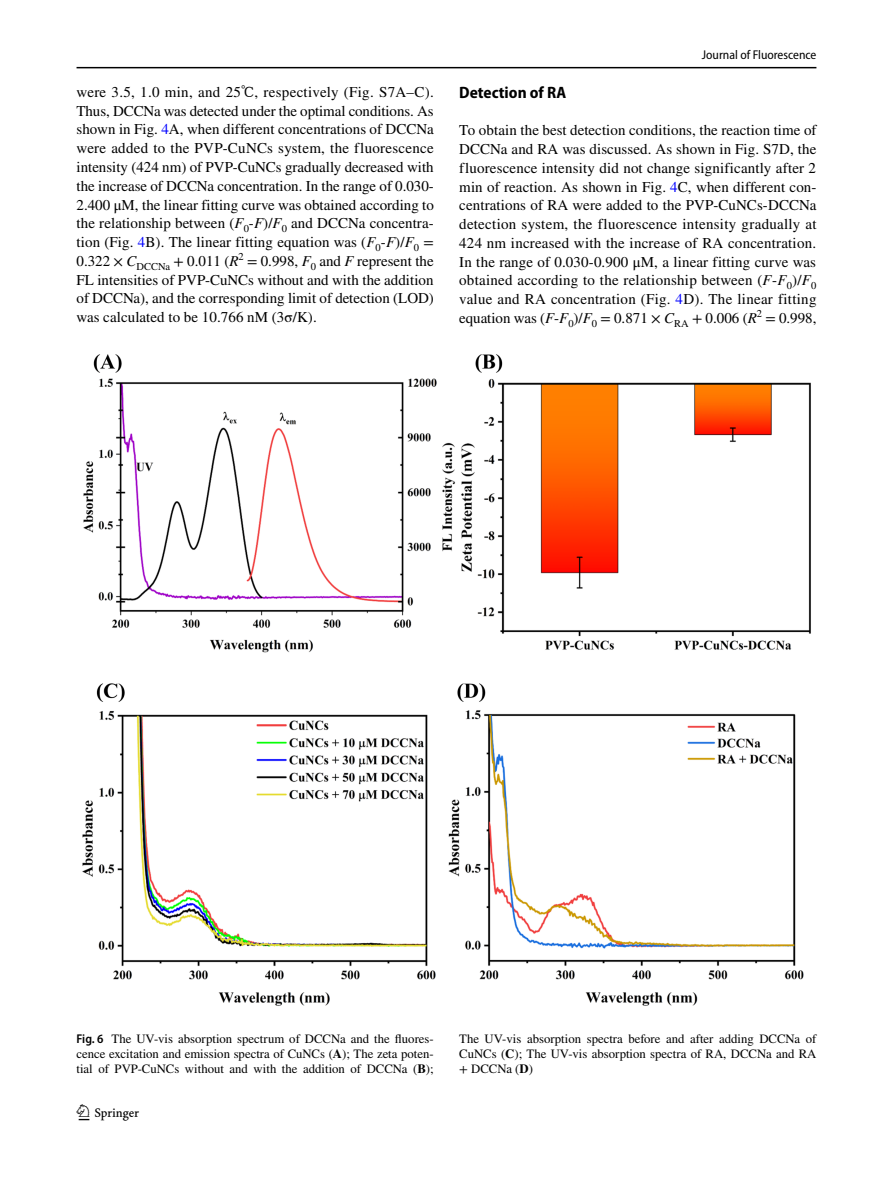
<style>
.page{position:relative;width:893px;height:1187px;background:#fff}
.page>*{position:absolute;margin:0;border:0;box-sizing:border-box;transform-origin:0 0}
.t1{font:22.5px "Springnew Regular 2";color:#000}
.t2{font:700 semi-condensed 16.5px "Myriad Pro";color:#000}
.t3{font:15px/18.8px "STIX";letter-spacing:.005em;color:#000;text-align:justify}
.t4{font:12.75px/15px "STIX";color:#000;text-align:justify}
.t5{font:semi-condensed 12.75px "Myriad Pro";color:#000}
.s1{font-family:"Code 2000"}
.s2{color:#00f}
.s3{font-style:italic}
.s4{font-family:"Myriad Pro";font-weight:600;font-stretch:semi-condensed}
.s5{font-weight:700}
</style>
<div class="page">
<hr style="left:77px;top:67px;width:739px;height:1px;background:#000">
<img style="left:82px;top:354px;width:729px;height:652px">
<p class="t5" style="left:702px;top:48px;width:116px">Journal of Fluorescence</p>
<p class="t3" style="left:77px;top:83px;width:359px">were 3.5, 1.0 min, and 25<span class="s1">℃</span>, respectively (Fig. S7A–C).<br>Thus, DCCNa was detected under the optimal conditions. As shown in Fig. <span class="s2">4</span>A, when different concentrations of DCCNa were added to the PVP-CuNCs system, the fluorescence intensity (424 nm) of PVP-CuNCs gradually decreased with the increase of DCCNa concentration. In the range of 0.030- 2.400 μM, the linear fitting curve was obtained according to the relationship between (<span class="s3">F</span><sub>0</sub>-<span class="s3">F</span>)/<span class="s3">F</span><sub>0</sub> and DCCNa concentra&shy;tion (Fig. <span class="s2">4</span>B). The linear fitting equation was (<span class="s3">F</span><sub>0</sub>-<span class="s3">F</span>)/<span class="s3">F</span><sub>0</sub> = 0.322 × <span class="s3">C</span><sub>DCCNa</sub> + 0.011 (<span class="s3">R</span><sup>2</sup> = 0.998, <span class="s3">F</span><sub>0</sub> and <span class="s3">F</span> represent the FL intensities of PVP-CuNCs without and with the addition of DCCNa), and the corresponding limit of detection (LOD) was calculated to be 10.766 nM (3σ/K).</p>
<p class="t2" style="left:459px;top:83px;width:108px">Detection of RA</p>
<p class="t3" style="left:459px;top:122px;width:359px">To obtain the best detection conditions, the reaction time of DCCNa and RA was discussed. As shown in Fig. S7D, the fluorescence intensity did not change significantly after 2 min of reaction. As shown in Fig. <span class="s2">4</span>C, when different con&shy;centrations of RA were added to the PVP-CuNCs-DCCNa detection system, the fluorescence intensity gradually at 424 nm increased with the increase of RA concentration.<br>In the range of 0.030-0.900 μM, a linear fitting curve was obtained according to the relationship between (<span class="s3">F</span>-<span class="s3">F</span><sub>0</sub>)/<span class="s3">F</span><sub>0 </sub>value and RA concentration (Fig. <span class="s2">4</span>D). The linear fitting equation was (<span class="s3">F</span>-<span class="s3">F</span><sub>0</sub>)/<span class="s3">F</span><sub>0</sub> = 0.871 × <span class="s3">C</span><sub>RA</sub> + 0.006 (<span class="s3">R</span><sup>2</sup> = 0.998,</p>
<p class="t4" style="left:77px;top:1031px;width:359px"><span class="s4">Fig. 6</span> The UV-vis absorption spectrum of DCCNa and the fluores&shy;cence excitation and emission spectra of CuNCs (<span class="s5">A</span>); The zeta poten&shy;tial of PVP-CuNCs without and with the addition of DCCNa (<span class="s5">B</span>);</p>
<p class="t4" style="left:459px;top:1031px;width:359px">The UV-vis absorption spectra before and after adding DCCNa of CuNCs (<span class="s5">C</span>); The UV-vis absorption spectra of RA, DCCNa and RA + DCCNa (<span class="s5">D</span>)</p>
<h1 class="t1" style="left:79px;top:1104px;width:62px">1 3</h1>
</div>
